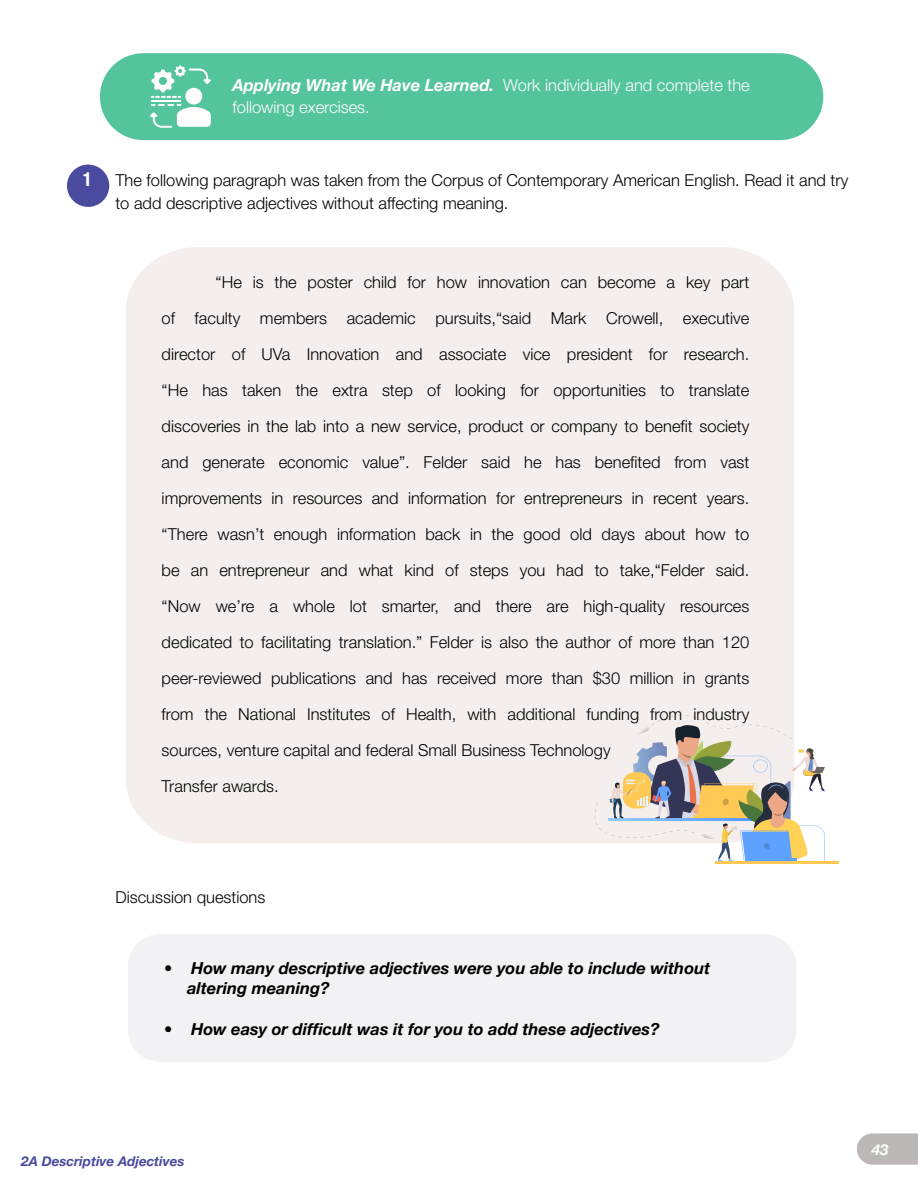
<style>
.page{position:relative;width:918px;height:1188px;background:#fff}
.page>*{position:absolute;margin:0;border:0;box-sizing:border-box;transform-origin:0 0}
.t1{font:700 condensed 19.5px "Helvetica Neue";color:#fffefd}
.t2{font:300 16.5px/36px "Helvetica Neue";color:#000}
.t3{font:italic 700 16.5px/19.8px "Helvetica Neue";color:#000}
.t4{font:300 16.5px/22.5px "Helvetica Neue";color:#fffefd}
.t5{font:italic 700 15px "Helvetica Neue";color:#fffefd}
.t6{font:italic 700 13.5px "Helvetica Neue";color:#4a4a9e}
.s1{font-weight:700;font-style:italic}
</style>
<div class="page">
<svg style="left:857px;top:1133px;width:61px;height:32px;background:#c1bdbd"></svg>
<div style="left:128px;top:934px;width:668px;height:128px;background:#f2f2f5;border-radius:32px"></div>
<div style="left:126px;top:247px;width:668px;height:596px;background:#f4efed"></div>
<div style="left:100px;top:53px;width:723px;height:87px;background:#54c49c;border-radius:43px"></div>
<div style="left:185px;top:88px;width:17px;height:17px;background:#fffefd;border-radius:50%"></div>
<hr style="left:151px;top:100px;width:30px;height:2px;background:#fffefd">
<svg style="left:150px;top:104px;width:61px;height:24px"></svg>
<svg style="left:151px;top:65px;width:60px;height:33px"></svg>
<div style="left:67px;top:165px;width:42px;height:42px;background:#4a4a9e;border-radius:50%"></div>
<hr style="left:715px;top:861px;width:124px;height:2px;background:#ffc954">
<svg style="left:595px;top:715px;width:230px;height:147px"></svg>
<p class="t1" style="left:83px;top:168px;width:11px">1</p>
<p class="t4" style="left:233px;top:73px;width:519px"><span class="s1">Applying What We Have Learned.</span> Work individually and complete the following exercises.</p>
<p class="t2" style="left:115px;top:169px;width:734px;line-height:22.5px">The following paragraph was taken from the Corpus of Contemporary American English. Read it and try to add descriptive adjectives without affecting meaning.</p>
<p class="t2" style="left:162px;top:264px;width:589px;text-indent:54px">“He is the poster child for how innovation can become a key part of faculty members academic pursuits,“said Mark Crowell, executive director of UVa Innovation and associate vice president for research. “He has taken the extra step of looking for opportunities to translate discoveries in the lab into a new service, product or company to benefit society and generate economic value”. Felder said he has benefited from vast improvements in resources and information for entrepreneurs in recent years. “There wasn’t enough information back in the good old days about how to be an entrepreneur and what kind of steps you had to take,“Felder said. “Now we’re a whole lot smarter, and there are high-quality resources dedicated to facilitating translation.” Felder is also the author of more than 120 peer-reviewed publications and has received more than $30 million in grants from the National Institutes of Health, with additional funding from industry sources, venture capital and federal Small Business Technology<br>Transfer awards.</p>
<p class="t2" style="left:115px;top:879px;width:152px">Discussion questions</p>
<p class="t3" style="left:187px;top:958px;width:525px;text-indent:-23px">• How many descriptive adjectives were you able to include without altering meaning?</p>
<p class="t3" style="left:164px;top:1019px;width:497px">• How easy or difficult was it for you to add these adjectives?</p>
<p class="t6" style="left:21px;top:1153px;width:165px">2A Descriptive Adjectives</p>
<p class="t5" style="left:872px;top:1140px;width:18px">43</p>
</div>
